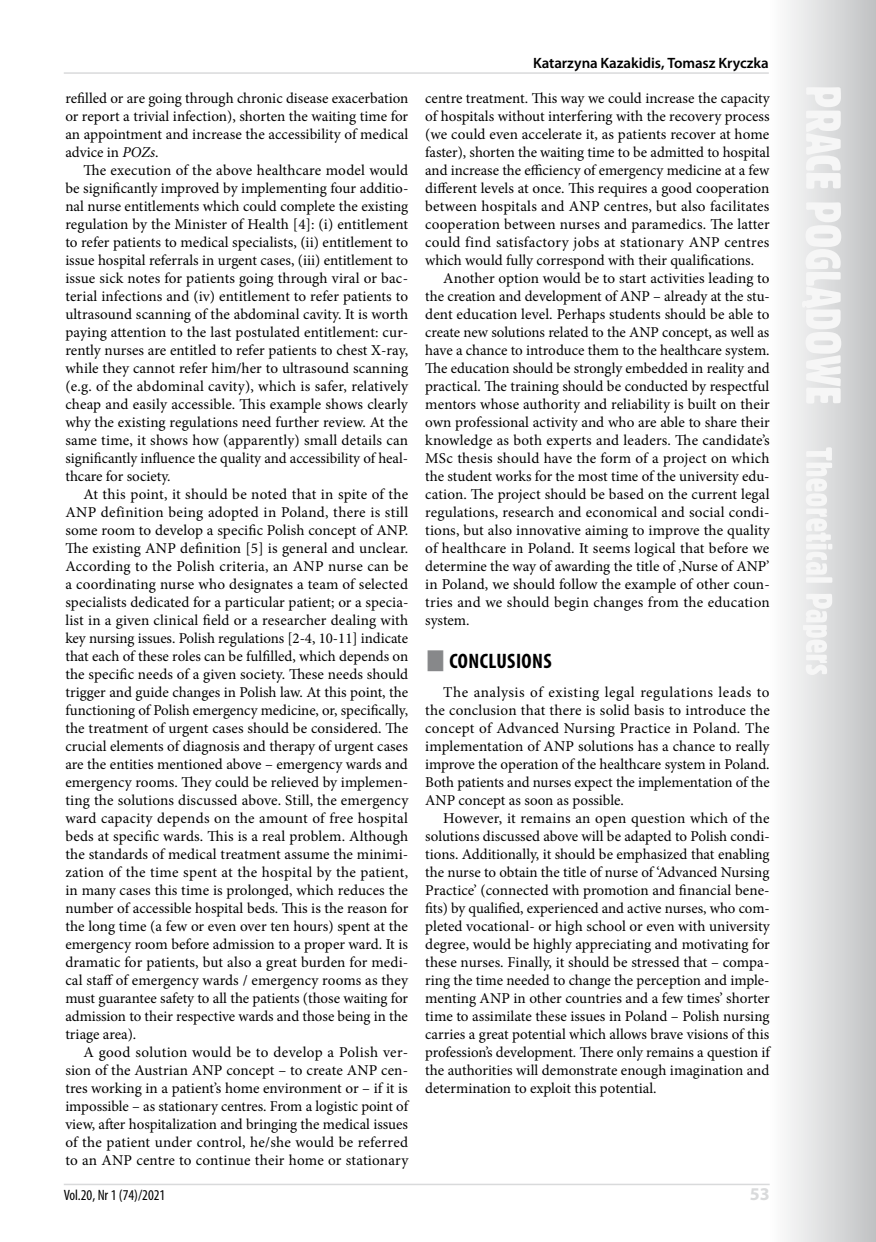
<style>
.page{position:relative;width:876px;height:1242px;background:#fff}
.page>*{position:absolute;margin:0;border:0;box-sizing:border-box;transform-origin:0 0}
.t1{font:700 condensed 21px "Myriad Pro";letter-spacing:.02em;color:#000}
.t2{font:700 18px "Myriad Pro";color:#d9dadb}
.t3{font:15px/18px "Minion Pro";color:#000;text-align:justify}
.t4{font:600 15px "Myriad Pro";letter-spacing:-.005em;color:#000}
.t5{font:condensed 15px "Myriad Pro";color:#000}
.s1{font-style:italic}
</style>
<div class="page">
<svg style="left:787px;top:0;width:89px;height:1242px"></svg>
<svg style="left:802px;top:87px;width:39px;height:588px"></svg>
<hr style="left:64px;top:1183px;width:706px;height:2px;background:#d9dadb">
<hr style="left:64px;top:72px;width:705px;height:2px;background:#d9dadb">
<p class="t3" style="left:65px;top:89px;width:345px">refilled or are going through chronic disease exacerbation or report a trivial infection), shorten the waiting time for an appointment and increase the accessibility of medical advice in <span class="s1">POZs</span>.</p>
<p class="t3" style="left:65px;top:161px;width:345px;text-indent:18px">The execution of the above healthcare model would be significantly improved by implementing four additio&shy;nal nurse entitlements which could complete the existing regulation by the Minister of Health [4]: (i) entitlement to refer patients to medical specialists, (ii) entitlement to issue hospital referrals in urgent cases, (iii) entitlement to issue sick notes for patients going through viral or bac&shy;terial infections and (iv) entitlement to refer patients to ultrasound scanning of the abdominal cavity. It is worth paying attention to the last postulated entitlement: cur&shy;rently nurses are entitled to refer patients to chest X-ray, while they cannot refer him/her to ultrasound scanning (e.g. of the abdominal cavity), which is safer, relatively cheap and easily accessible. This example shows clearly why the existing regulations need further review. At the same time, it shows how (apparently) small details can significantly influence the quality and accessibility of heal&shy;thcare for society.</p>
<p class="t3" style="left:65px;top:485px;width:345px;text-indent:18px">At this point, it should be noted that in spite of the ANP definition being adopted in Poland, there is still some room to develop a specific Polish concept of ANP.<br>The existing ANP definition [5] is general and unclear.<br>According to the Polish criteria, an ANP nurse can be a coordinating nurse who designates a team of selected specialists dedicated for a particular patient; or a specia&shy;list in a given clinical field or a researcher dealing with key nursing issues. Polish regulations [2-4, 10-11] indicate that each of these roles can be fulfilled, which depends on the specific needs of a given society. These needs should trigger and guide changes in Polish law. At this point, the functioning of Polish emergency medicine, or, specifically, the treatment of urgent cases should be considered. The crucial elements of diagnosis and therapy of urgent cases are the entities mentioned above – emergency wards and emergency rooms. They could be relieved by implemen&shy;ting the solutions discussed above. Still, the emergency ward capacity depends on the amount of free hospital beds at specific wards. This is a real problem. Although the standards of medical treatment assume the minimi&shy;zation of the time spent at the hospital by the patient, in many cases this time is prolonged, which reduces the number of accessible hospital beds. This is the reason for the long time (a few or even over ten hours) spent at the emergency room before admission to a proper ward. It is dramatic for patients, but also a great burden for medi&shy;cal staff of emergency wards / emergency rooms as they must guarantee safety to all the patients (those waiting for admission to their respective wards and those being in the triage area).</p>
<p class="t3" style="left:65px;top:1043px;width:344px;text-indent:18px">A good solution would be to develop a Polish ver&shy;sion of the Austrian ANP concept – to create ANP cen&shy;tres working in a patient’s home environment or – if it is impossible – as stationary centres. From a logistic point of view, after hospitalization and bringing the medical issues of the patient under control, he/she would be referred to an ANP centre to continue their home or stationary</p>
<p class="t4" style="left:533px;top:53px;width:237px">Katarzyna Kazakidis, Tomasz Kryczka</p>
<p class="t3" style="left:425px;top:89px;width:346px">centre treatment. This way we could increase the capacity of hospitals without interfering with the recovery process (we could even accelerate it, as patients recover at home faster), shorten the waiting time to be admitted to hospital and increase the efficiency of emergency medicine at a few different levels at once. This requires a good cooperation between hospitals and ANP centres, but also facilitates cooperation between nurses and paramedics. The latter could find satisfactory jobs at stationary ANP centres which would fully correspond with their qualifications.</p>
<p class="t3" style="left:425px;top:269px;width:346px;text-indent:18px">Another option would be to start activities leading to the creation and development of ANP – already at the stu&shy;dent education level. Perhaps students should be able to create new solutions related to the ANP concept, as well as have a chance to introduce them to the healthcare system.<br>The education should be strongly embedded in reality and practical. The training should be conducted by respectful mentors whose authority and reliability is built on their own professional activity and who are able to share their knowledge as both experts and leaders. The candidate’s MSc thesis should have the form of a project on which the student works for the most time of the university edu&shy;cation. The project should be based on the current legal regulations, research and economical and social condi&shy;tions, but also innovative aiming to improve the quality of healthcare in Poland. It seems logical that before we determine the way of awarding the title of ‚Nurse of ANP’ in Poland, we should follow the example of other coun&shy;tries and we should begin changes from the education system.</p>
<h1 class="t1" style="left:449px;top:648px;width:104px">CONCLUSIONS</h1>
<p class="t3" style="left:425px;top:683px;width:346px;text-indent:18px">The analysis of existing legal regulations leads to the conclusion that there is solid basis to introduce the concept of Advanced Nursing Practice in Poland. The implementation of ANP solutions has a chance to really improve the operation of the healthcare system in Poland.<br>Both patients and nurses expect the implementation of the ANP concept as soon as possible.</p>
<p class="t3" style="left:425px;top:809px;width:346px;text-indent:18px">However, it remains an open question which of the solutions discussed above will be adapted to Polish condi&shy;tions. Additionally, it should be emphasized that enabling the nurse to obtain the title of nurse of ‘Advanced Nursing Practice’ (connected with promotion and financial bene&shy;fits) by qualified, experienced and active nurses, who com&shy;pleted vocational- or high school or even with university degree, would be highly appreciating and motivating for these nurses. Finally, it should be stressed that – compa&shy;ring the time needed to change the perception and imple&shy;menting ANP in other countries and a few times’ shorter time to assimilate these issues in Poland – Polish nursing carries a great potential which allows brave visions of this profession’s development. There only remains a question if the authorities will demonstrate enough imagination and determination to exploit this potential.</p>
<p class="t5" style="left:64px;top:1186px;width:103px">Vol.20, Nr 1 (74)/2021</p>
<p class="t2" style="left:750px;top:1182px;width:21px">53</p>
</div>
